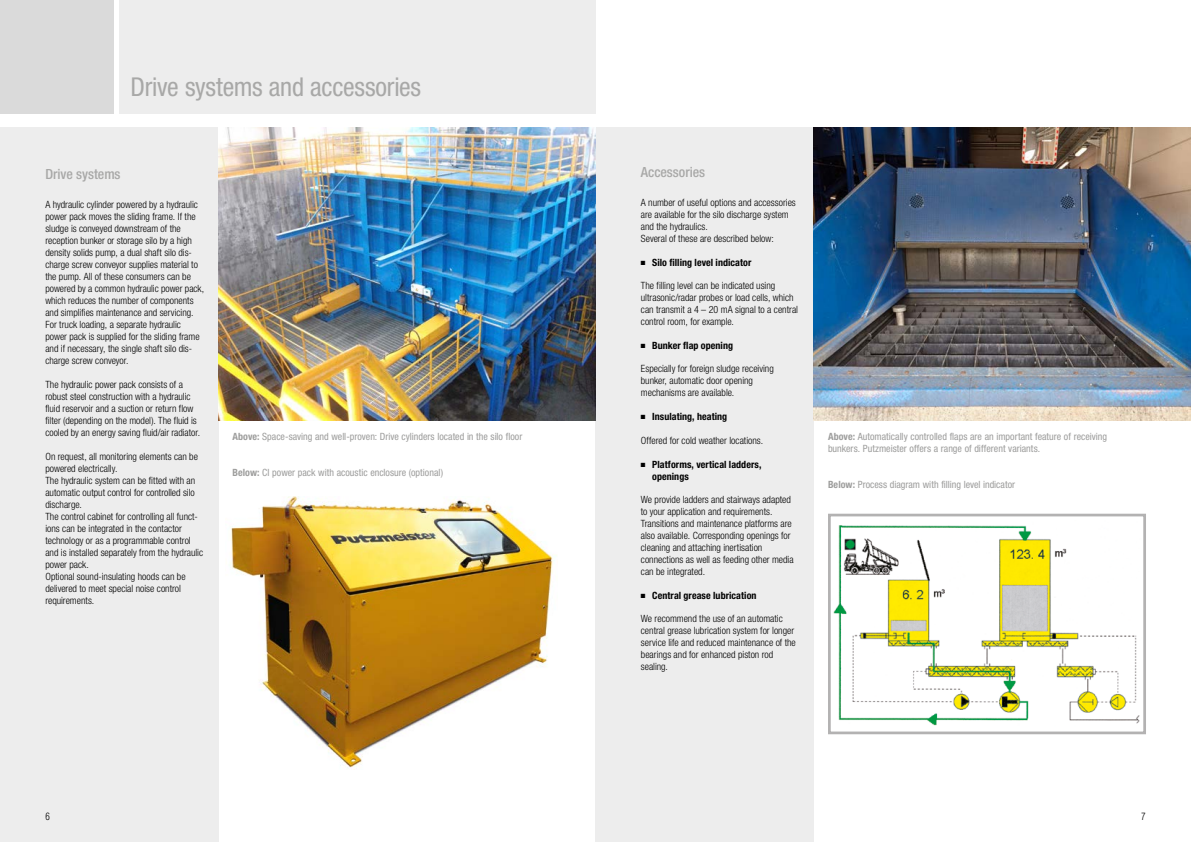
<style>
.page{position:relative;width:1191px;height:842px;background:#fff}
.page>*{position:absolute;margin:0;border:0;box-sizing:border-box;transform-origin:0 0}
.t1{font:condensed 26px "Helvetica Neue LT Pro";letter-spacing:-.01em;color:#a8a8a7}
.t2{font:500 condensed 14px "Helvetica Neue LT Pro";letter-spacing:-.005em;color:#a8a8a7}
.t3{font:300 condensed 10px/12px "Helvetica Neue LT Pro";color:#000}
.t4{font:condensed 10px/12px "Helvetica Neue LT Pro";color:#9d9d9c}
.t5{font:700 condensed 10px/12px "Helvetica Neue LT Pro";letter-spacing:.005em;color:#000}
.t6{font:300 condensed 10px "Helvetica LT Std";color:#000}
.s1{font-weight:700}
</style>
<div class="page">
<div style="left:0;top:128px;width:218px;height:714px;background:#ededed"></div>
<div style="left:119px;top:0;width:476px;height:113px;background:#ededed"></div>
<div style="left:0;top:0;width:113px;height:113px;background:#dadada"></div>
<div style="left:595px;top:128px;width:219px;height:714px;background:#ededed"></div>
<img style="left:230px;top:496px;width:327px;height:272px">
<img style="left:833px;top:525px;width:307px;height:201px">
<div style="left:828px;top:514px;width:318px;height:220px;border:3px solid #b3b2b2"></div>
<img style="left:218px;top:128px;width:377px;height:293px">
<img style="left:814px;top:128px;width:377px;height:293px">
<h1 class="t1" style="left:130px;top:72px;width:292px">Drive systems and accessories</h1>
<h2 class="t2" style="left:45px;top:166px;width:77px">Drive systems</h2>
<p class="t3" style="left:45px;top:198px;width:160px">A hydraulic cylinder powered by a hydraulic power pack moves the sliding frame. If the sludge is conveyed downstream of the reception bunker or storage silo by a high density solids pump, a dual shaft silo dis&shy;charge screw conveyor supplies material to the pump. All of these consumers can be powered by a common hydraulic power pack, which reduces the number of components and simplifies maintenance and servicing.<br>For truck loading, a separate hydraulic power pack is supplied for the sliding frame and if necessary, the single shaft silo dis&shy;charge screw conveyor.</p>
<p class="t3" style="left:45px;top:378px;width:156px">The hydraulic power pack consists of a robust steel construction with a hydraulic fluid reservoir and a suction or return flow filter (depending on the model). The fluid is cooled by an energy saving fluid/air radiator.</p>
<p class="t3" style="left:45px;top:450px;width:159px">On request, all monitoring elements can be powered electrically.<br>The hydraulic system can be fitted with an automatic output control for controlled silo discharge.<br>The control cabinet for controlling all funct&shy;ions can be integrated in the contactor technology or as a programmable control and is installed separately from the hydraulic power pack.<br>Optional sound-insulating hoods can be delivered to meet special noise control requirements.</p>
<p class="t4" style="left:232px;top:431px;width:291px"><span class="s1">Above:</span> Space-saving and well-proven: Drive cylinders located in the silo floor</p>
<p class="t4" style="left:232px;top:467px;width:212px"><span class="s1">Below:</span> CI power pack with acoustic enclosure (optional)</p>
<h2 class="t2" style="left:641px;top:164px;width:66px">Accessories</h2>
<p class="t3" style="left:641px;top:196px;width:156px">A number of useful options and accessories are available for the silo discharge system and the hydraulics.<br>Several of these are described below:</p>
<p class="t5" style="left:641px;top:256px;width:112px">■ Silo filling level indicator</p>
<p class="t3" style="left:641px;top:279px;width:159px">The filling level can be indicated using ultrasonic/radar probes or load cells, which can transmit a 4 – 20 mA signal to a central control room, for example.</p>
<p class="t5" style="left:641px;top:339px;width:94px">■ Bunker flap opening</p>
<p class="t3" style="left:641px;top:363px;width:134px">Especially for foreign sludge receiving bunker, automatic door opening mechanisms are available.</p>
<p class="t5" style="left:641px;top:411px;width:88px">■ Insulating, heating</p>
<p class="t3" style="left:641px;top:434px;width:124px">Offered for cold weather locations.</p>
<p class="t5" style="left:652px;top:458px;width:111px;text-indent:-11px">■ Platforms, vertical ladders, openings</p>
<p class="t3" style="left:641px;top:493px;width:154px">We provide ladders and stairways adapted to your application and requirements.<br>Transitions and maintenance platforms are also available. Corresponding openings for cleaning and attaching inertisation connections as well as feeding other media can be integrated.</p>
<p class="t5" style="left:641px;top:589px;width:117px">■ Central grease lubrication</p>
<p class="t3" style="left:641px;top:613px;width:156px">We recommend the use of an automatic central grease lubrication system for longer service life and reduced maintenance of the bearings and for enhanced piston rod sealing.</p>
<p class="t4" style="left:828px;top:431px;width:281px"><span class="s1">Above:</span> Automatically controlled flaps are an important feature of receiving bunkers. Putzmeister offers a range of different variants.</p>
<p class="t4" style="left:828px;top:479px;width:189px"><span class="s1">Below:</span> Process diagram with filling level indicator</p>
<p class="t6" style="left:45px;top:810px;width:6px">6</p>
<p class="t6" style="left:1141px;top:810px;width:6px">7</p>
</div>
